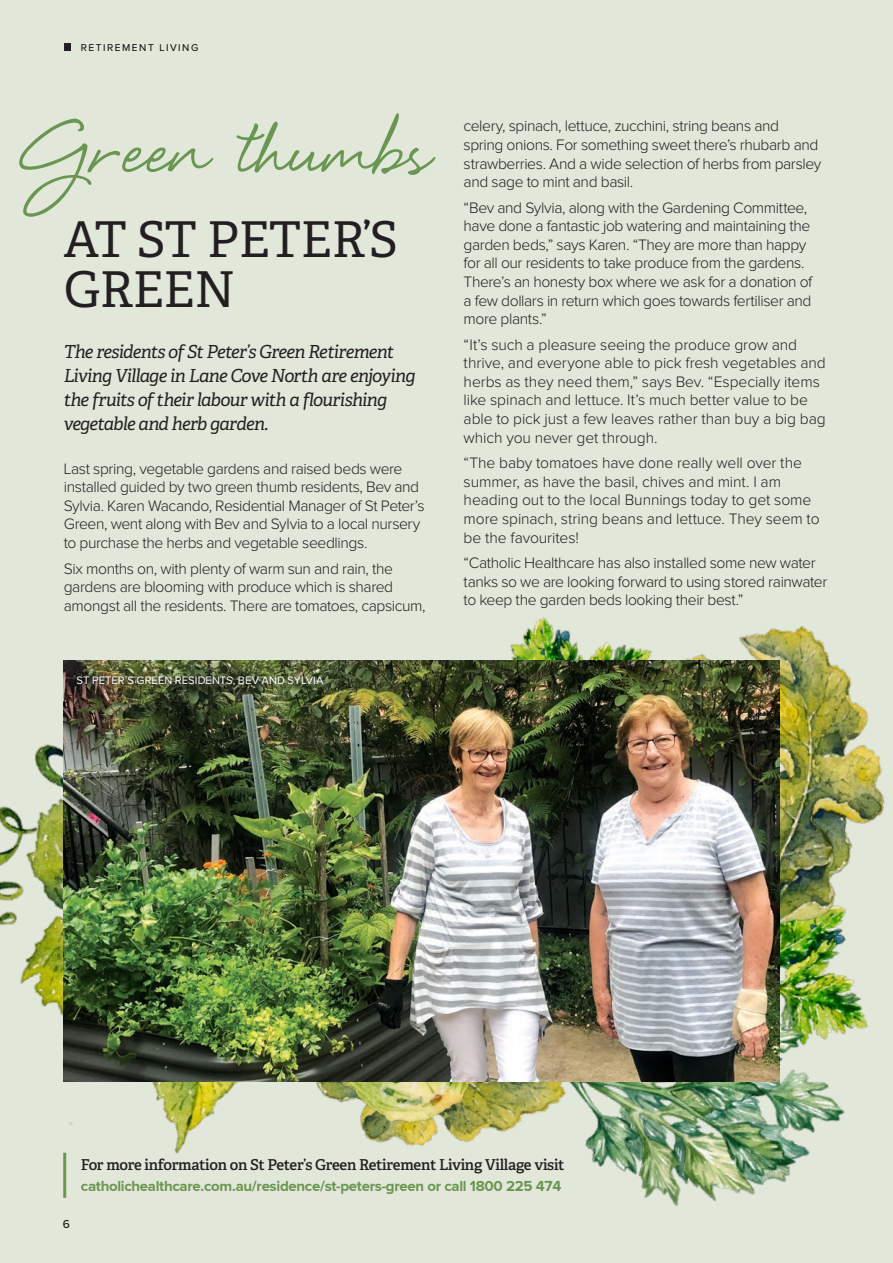
<style>
.page{position:relative;width:893px;height:1263px;background:#e1e8da}
.page>*{position:absolute;margin:0;border:0;box-sizing:border-box;transform-origin:0 0}
.t1{font:134.55px "Eye Catching";color:#699650}
.t2{font:49.35px/49.9px "Adelle PE";letter-spacing:-.01em;color:#231f20}
.t3{font:italic 18px/24px "Adelle PE";letter-spacing:-.04em;color:#231f20}
.t4{font:300 15.75px/18.6px "Proxima Nova";letter-spacing:-.025em;color:#231f20}
.t5{font:300 15.75px/18.6px "Proxima Nova";letter-spacing:-.005em;color:#231f20}
.t6{font:700 15px "Proxima Nova";letter-spacing:-.02em;color:#699650}
.t7{font:15px "Adelle PE Sb";letter-spacing:-.02em;color:#231f20}
.t8{font:500 12px "Proxima Nova";color:#231f20}
.t9{font:11.25px "Proxima Nova";letter-spacing:.005em;color:#fff}
.t10{font:10.2px "Proxima Nova";letter-spacing:.15em;color:#000}
</style>
<div class="page">
<img style="left:535px;top:1003px;width:333px;height:204px">
<img style="left:0;top:627px;width:535px;height:571px">
<img style="left:529px;top:617px;width:356px;height:386px">
<img style="left:64px;top:661px;width:716px;height:420px">
<div style="left:64px;top:44px;width:7px;height:7px;background:#231f20"></div>
<hr style="left:63px;top:1153px;width:3px;height:45px;background:#699650">
<div style="left:76px;top:675px;width:255px;height:17px;background:#231f20;opacity:.72"></div>
<p class="t10" style="left:81px;top:43px;width:119px">RETIREMENT LIVING</p>
<h1 class="t1" style="left:23px;top:96px;width:409px">Green thumbs</h1>
<p class="t4" style="left:464px;top:118px;width:359px">celery, spinach, lettuce, zucchini, string beans and spring onions. For something sweet there’s rhubarb and strawberries. And a wide selection of herbs from parsley and sage to mint and basil.</p>
<p class="t4" style="left:464px;top:199px;width:350px">“Bev and Sylvia, along with the Gardening Committee, have done a fantastic job watering and maintaining the garden beds,” says Karen. “They are more than happy for all our residents to take produce from the gardens.<br>There’s an honesty box where we ask for a donation of a few dollars in return which goes towards fertiliser and more plants.”</p>
<p class="t5" style="left:464px;top:336px;width:364px">“It’s such a pleasure seeing the produce grow and thrive, and everyone able to pick fresh vegetables and herbs as they need them,” says Bev. “Especially items like spinach and lettuce. It’s much better value to be able to pick just a few leaves rather than buy a big bag which you never get through.</p>
<p class="t5" style="left:464px;top:454px;width:357px">“The baby tomatoes have done really well over the summer, as have the basil, chives and mint. I am heading out to the local Bunnings today to get some more spinach, string beans and lettuce. They seem to be the favourites!</p>
<p class="t4" style="left:464px;top:554px;width:365px">“Catholic Healthcare has also installed some new water tanks so we are looking forward to using stored rainwater to keep the garden beds looking their best.”</p>
<h2 class="t2" style="left:64px;top:213px;width:336px">AT ST PETER’S<br>GREEN</h2>
<p class="t3" style="left:64px;top:339px;width:353px">The residents of St Peter’s Green Retirement Living Village in Lane Cove North are enjoying the fruits of their labour with a flourishing vegetable and herb garden.</p>
<p class="t4" style="left:64px;top:460px;width:362px">Last spring, vegetable gardens and raised beds were installed guided by two green thumb residents, Bev and Sylvia. Karen Wacando, Residential Manager of St Peter’s Green, went along with Bev and Sylvia to a local nursery to purchase the herbs and vegetable seedlings.</p>
<p class="t4" style="left:64px;top:560px;width:363px">Six months on, with plenty of warm sun and rain, the gardens are blooming with produce which is shared amongst all the residents. There are tomatoes, capsicum,</p>
<p class="t9" style="left:77px;top:675px;width:248px">ST PETER’S GREEN RESIDENTS, BEV AND SYLVIA</p>
<p class="t8" style="left:63px;top:1215px;width:9px">6</p>
<p class="t7" style="left:81px;top:1154px;width:485px">For more information on St Peter’s Green Retirement Living Village visit</p>
<p class="t6" style="left:81px;top:1178px;width:482px">catholichealthcare.com.au/residence/st-peters-green or call 1800 225 474</p>
</div>
